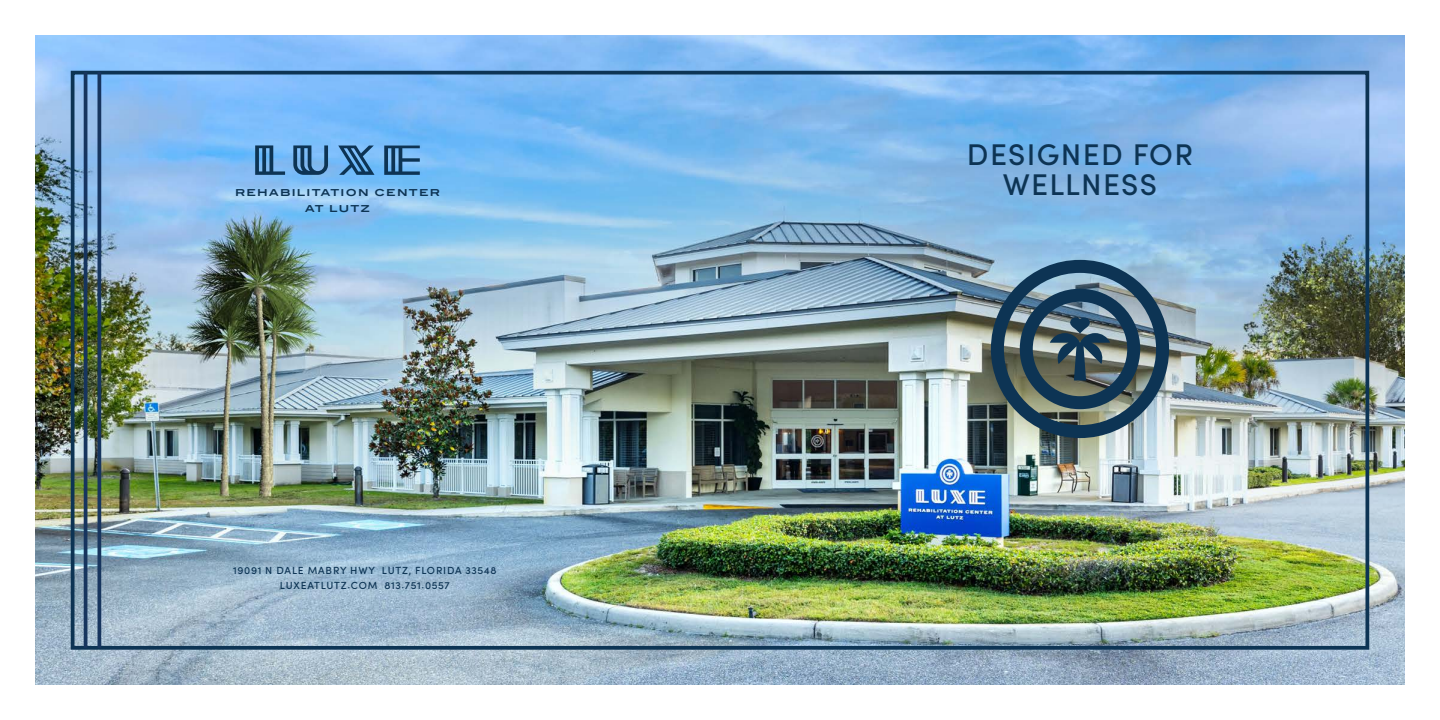
<style>
.page{position:relative;width:1440px;height:720px;background:#fff}
.page>*{position:absolute;margin:0;border:0;box-sizing:border-box;transform-origin:0 0}
.subhead{font:500 30px "Sofia Pro";letter-spacing:.045em;color:#0d3454}
.subhead-2{font:500 10.38px "Sofia Pro";letter-spacing:.07em;color:#0d3454}
.t1{font:700 9.62px "Blair ITC Std";letter-spacing:.125em;color:#0d3454}
</style>
<div class="page">
<img style="left:35px;top:35px;width:1370px;height:650px">
<img style="left:991px;top:260px;width:178px;height:178px">
<div style="left:71px;top:71px;width:1298px;height:579px;border:4px solid #0d3454"></div>
<svg style="left:338px;top:146px;width:37px;height:29px"></svg>
<svg style="left:255px;top:145px;width:30px;height:30px"></svg>
<svg style="left:293px;top:145px;width:35px;height:30px"></svg>
<svg style="left:384px;top:146px;width:36px;height:29px"></svg>
<hr style="left:84px;top:72px;width:3px;height:576px;background:#17355e">
<hr style="left:98px;top:72px;width:3px;height:576px;background:#17355e">
<p class="t1" style="left:235px;top:186px;width:206px">REHABILITATION CENTER</p>
<p class="t1" style="left:305px;top:203px;width:66px">AT LUTZ</p>
<p class="subhead-2" style="left:233px;top:562px;width:265px">19091 N DALE MABRY HWY LUTZ, FLORIDA 33548</p>
<p class="subhead-2" style="left:280px;top:578px;width:171px">LUXEATLUTZ.COM 813.751.0557</p>
<p class="subhead" style="left:967px;top:132px;width:228px">DESIGNED FOR</p>
<p class="subhead" style="left:1003px;top:162px;width:156px">WELLNESS</p>
</div>
